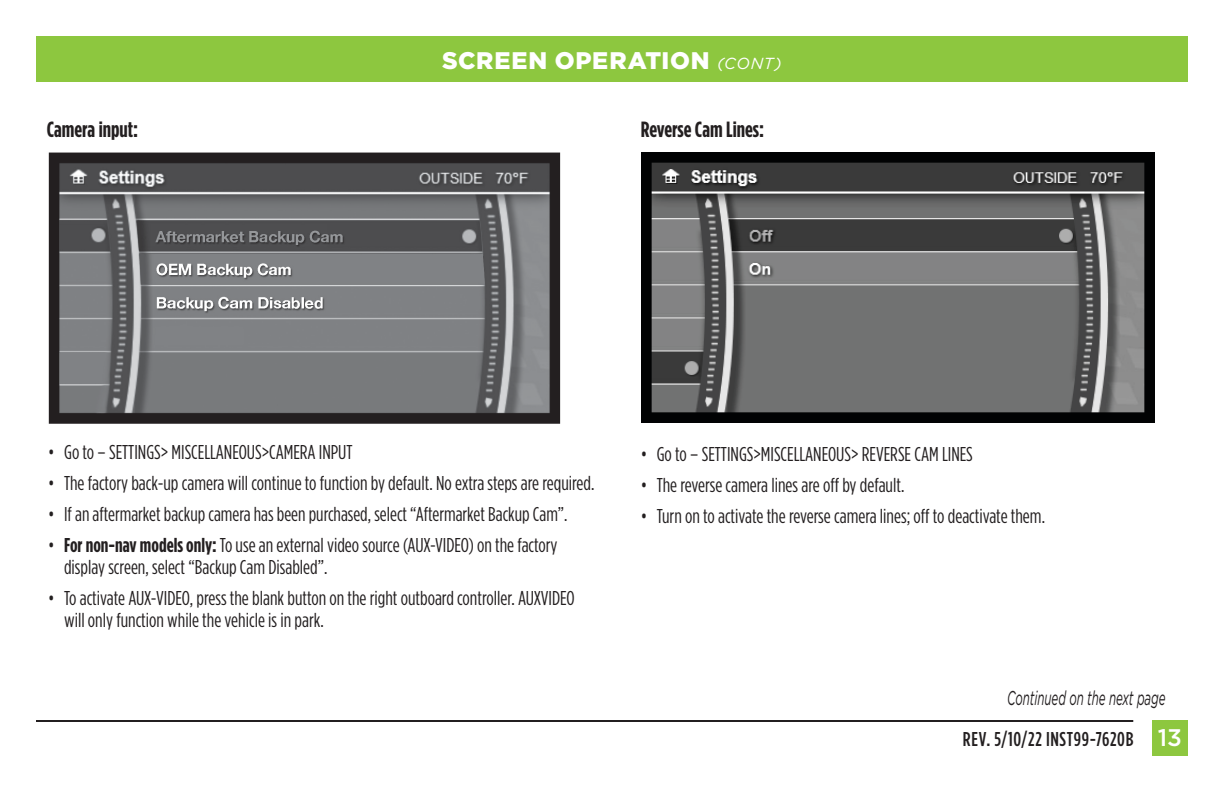
<style>
.page{position:relative;width:1224px;height:792px;background:#fff}
.page>*{position:absolute;margin:0;border:0;box-sizing:border-box;transform-origin:0 0}
.t1{font:900 24px "Gotham";letter-spacing:.03em;color:#fff}
.t2{font:700 22px "Gotham Condensed";color:#231f20}
.t3{font:20px/22px "Gotham Condensed";color:#231f20}
.t4{font:500 20px "Gotham Condensed";letter-spacing:.03em;color:#231f20}
.t5{font:italic 20px "Gotham";letter-spacing:-.005em;color:#231f20;scale:.58 1}
.s1{font-weight:400;font-style:italic;font-size:16px}
.s2{font-weight:700}
.s3{font-family:"Gotham";font-size:24px;color:#fff}
</style>
<div class="page">
<hr style="left:36px;top:720px;width:1097px;height:2px;background:#231f20">
<div style="left:1152px;top:720px;width:36px;height:36px;background:#8dc73f"></div>
<div style="left:36px;top:36px;width:1152px;height:45px;background:#8dc73f"></div>
<img style="left:642px;top:153px;width:513px;height:270px">
<img style="left:48px;top:152px;width:513px;height:272px">
<p class="t1" style="left:442px;top:46px;width:341px">SCREEN OPERATION <span class="s1">(CONT)</span></p>
<p class="t2" style="left:47px;top:116px;width:93px">Camera input:</p>
<p class="t2" style="left:641px;top:116px;width:125px">Reverse Cam Lines:</p>
<p class="t3" style="left:48px;top:440px;width:306px">• Go to – SETTINGS&gt; MISCELLANEOUS&gt;CAMERA INPUT</p>
<p class="t3" style="left:48px;top:471px;width:548px">• The factory back-up camera will continue to function by default. No extra steps are required.</p>
<p class="t3" style="left:48px;top:502px;width:521px">• If an aftermarket backup camera has been purchased, select “Aftermarket Backup Cam”.</p>
<p class="t3" style="left:64px;top:533px;width:495px;text-indent:-16px">• <span class="s2">For non-nav models only:</span> To use an external video source (AUX-VIDEO) on the factory display screen, select “Backup Cam Disabled”.</p>
<p class="t3" style="left:64px;top:586px;width:512px;text-indent:-16px">• To activate AUX-VIDEO, press the blank button on the right outboard controller. AUXVIDEO will only function while the vehicle is in park.</p>
<p class="t3" style="left:641px;top:442px;width:334px">• Go to – SETTINGS&gt;MISCELLANEOUS&gt; REVERSE CAM LINES</p>
<p class="t3" style="left:641px;top:473px;width:265px">• The reverse camera lines are off by default.</p>
<p class="t3" style="left:641px;top:504px;width:406px">• Turn on to activate the reverse camera lines; off to deactivate them.</p>
<p class="t5" style="left:1007px;top:687px;width:275px">Continued on the next page</p>
<p class="t4" style="left:963px;top:728px;width:221px">REV. 5/10/22 INST99-7620B <span class="s3">13</span></p>
</div>
